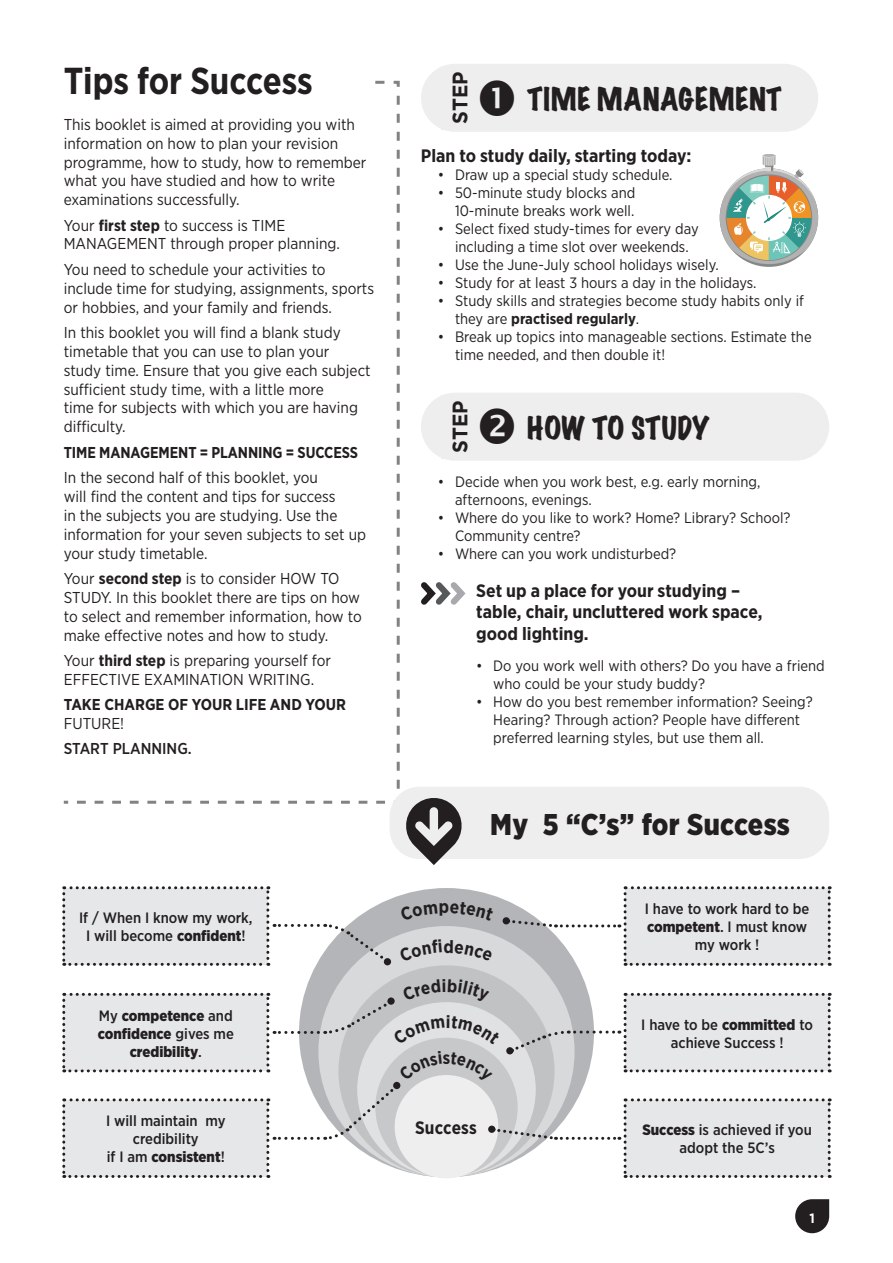
<style>
.page{position:relative;width:893px;height:1263px;background:#fff}
.page>*{position:absolute;margin:0;border:0;box-sizing:border-box;transform-origin:0 0}
.Bold-flood{font:700 37.5px "Gotham Narrow";color:#231f20;scale:.95 1}
.Bold_Bullet{font:900 30px "Gotham Narrow";letter-spacing:.01em;color:#231f20;scale:.96 1}
.step{font:expanded 28.5px "Marker Felt";letter-spacing:.03em;color:#231f20;scale:.95 1}
.step-2{font:expanded 28.5px "Marker Felt";color:#231f20;scale:.95 1}
.Step_word{font:700 21px "Gotham";color:#231f20;scale:.95 1}
.Bd_Narrow_12pt{font:700 18px/21.6px "Gotham Narrow";color:#231f20}
.Bold_Bullet-2{font:700 18px "Gotham Narrow";letter-spacing:.005em;color:#231f20}
.Responses-1{font:15.75px/18.9px "Gotham Narrow";color:#231f20}
.Responses-1-2{font:700 15.75px/18.9px "Gotham Narrow";color:#231f20}
.Narrow_Bd_Centre-12p{font:700 15.75px "Gotham Narrow";letter-spacing:-.005em;color:#231f20;scale:.95 1}
.Responses-1-3{font:500 15.75px "Gotham Narrow";color:#231f20}
.t1{font:15px/18px "Gotham Narrow";color:#231f20}
.Bold_Bullet-3{font:500 15px/18px "Gotham Narrow";color:#231f20;text-align:center}
.Bold_Bullet-4{font:900 15px/18px "Gotham Narrow";color:#231f20;text-align:center}
.t2{font:700 13.5px "Gotham";color:#fff;scale:.95 1}
.s1{font-weight:700}
.s2{font-weight:400}
.s3{font-weight:900}
.s4{font-weight:500}
</style>
<div class="page">
<svg style="left:795px;top:1199px;width:34px;height:34px"></svg>
<svg style="left:720px;top:154px;width:98px;height:110px"></svg>
<div style="left:421px;top:64px;width:397px;height:68px;background:#eeeeef;border-radius:34px"></div>
<div style="left:421px;top:393px;width:408px;height:68px;background:#eeeeef;border-radius:34px"></div>
<svg style="left:421px;top:582px;width:45px;height:23px"></svg>
<svg style="left:63px;top:80px;width:337px;height:725px"></svg>
<div style="left:299px;top:888px;width:295px;height:289px;background:#b4b5b8;border-radius:50%"></div>
<div style="left:318px;top:926px;width:257px;height:251px;background:#d8d9db;border-radius:50%"></div>
<div style="left:338px;top:965px;width:216px;height:212px;background:#c1c2c4;border-radius:50%"></div>
<svg style="left:508px;top:886px;width:323px;height:80px"></svg>
<div style="left:503px;top:917px;width:7px;height:7px;background:#231f20;border-radius:50%"></div>
<svg style="left:324px;top:922px;width:62px;height:40px"></svg>
<svg style="left:62px;top:886px;width:256px;height:80px"></svg>
<div style="left:384px;top:958px;width:7px;height:7px;background:#231f20;border-radius:50%"></div>
<svg style="left:62px;top:993px;width:256px;height:79px"></svg>
<svg style="left:62px;top:1098px;width:256px;height:80px"></svg>
<div style="left:390px;top:787px;width:439px;height:72px;background:#eeeeef;border-radius:30px"></div>
<div style="left:64px;top:64px;width:310px;height:723px;background:#fff"></div>
<svg style="left:406px;top:798px;width:56px;height:67px"></svg>
<svg style="left:324px;top:979px;width:507px;height:199px"></svg>
<p class="Bold-flood" style="left:64px;top:57px;width:264px">Tips for Success</p>
<p class="Responses-1" style="left:64px;top:114px;width:304px">This booklet is aimed at providing you with information on how to plan your revision programme, how to study, how to remember what you have studied and how to write examinations successfully.</p>
<p class="Responses-1" style="left:64px;top:215px;width:278px">Your <span class="s1">first step</span> to success is TIME<br>MANAGEMENT through proper planning.</p>
<p class="Responses-1" style="left:64px;top:259px;width:312px">You need to schedule your activities to include time for studying, assignments, sports or hobbies, and your family and friends.</p>
<p class="Responses-1" style="left:64px;top:323px;width:308px">In this booklet you will find a blank study timetable that you can use to plan your study time. Ensure that you give each subject sufficient study time, with a little more<br>time for subjects with which you are having difficulty.</p>
<p class="Narrow_Bd_Centre-12p" style="left:64px;top:442px;width:311px">TIME MANAGEMENT = PLANNING = SUCCESS</p>
<p class="Responses-1" style="left:64px;top:468px;width:304px">In the second half of this booklet, you<br>will find the content and tips for success<br>in the subjects you are studying. Use the information for your seven subjects to set up your study timetable.</p>
<p class="Responses-1" style="left:64px;top:568px;width:300px">Your <span class="s1">second step</span> is to consider HOW TO STUDY. In this booklet there are tips on how to select and remember information, how to make effective notes and how to study.</p>
<p class="Responses-1" style="left:64px;top:650px;width:269px">Your <span class="s1">third step</span> is preparing yourself for<br>EFFECTIVE EXAMINATION WRITING.</p>
<p class="Responses-1-2" style="left:64px;top:695px;width:284px">TAKE CHARGE OF YOUR LIFE AND YOUR<br><span class="s2">FUTURE!</span></p>
<p class="Responses-1-3" style="left:64px;top:739px;width:130px">START PLANNING.</p>
<p class="Bold_Bullet-3" style="left:79px;top:908px;width:175px">If / When I know my work,<br>I will become <span class="s3">confident</span>!</p>
<p class="Bold_Bullet-4" style="left:98px;top:1006px;width:138px"><span class="s4">My</span> competence <span class="s4">and </span>confidence <span class="s4">gives me </span>credibility<span class="s4">.</span></p>
<p class="Bold_Bullet-3" style="left:106px;top:1112px;width:121px">I will maintain my credibility</p>
<p class="Bold_Bullet-4" style="left:107px;top:1148px;width:120px"><span class="s4">if I am</span> consistent<span class="s4">!</span></p>
<p class="Step_word" style="left:446px;top:124px;width:56px;rotate:-90deg">STEP</p>
<p class="step" style="left:527px;top:77px;width:270px">TIME MANAGEMENT</p>
<p class="Bd_Narrow_12pt" style="left:421px;top:145px;width:272px">Plan to study daily, starting today:</p>
<p class="t1" style="left:438px;top:165px;width:236px">• Draw up a special study schedule.</p>
<p class="t1" style="left:438px;top:183px;width:199px;text-align:right">• 50-minute study blocks and<br>10-minute breaks work well.</p>
<p class="t1" style="left:438px;top:219px;width:262px;text-align:center">• Select fixed study-times for every day including a time slot over weekends.</p>
<p class="t1" style="left:438px;top:255px;width:282px">• Use the June-July school holidays wisely.</p>
<p class="t1" style="left:438px;top:273px;width:320px">• Study for at least 3 hours a day in the holidays.</p>
<p class="t1" style="left:455px;top:291px;width:350px;text-indent:-17px">• Study skills and strategies become study habits only if they are <span class="s1">practised regularly</span>.</p>
<p class="t1" style="left:455px;top:327px;width:358px;text-indent:-17px">• Break up topics into manageable sections. Estimate the time needed, and then double it!</p>
<p class="Step_word" style="left:446px;top:453px;width:56px;rotate:-90deg">STEP</p>
<p class="step-2" style="left:527px;top:406px;width:194px">HOW TO STUDY</p>
<p class="t1" style="left:455px;top:473px;width:307px;text-indent:-17px">• Decide when you work best, e.g. early morning, afternoons, evenings.</p>
<p class="t1" style="left:455px;top:509px;width:337px;text-indent:-17px">• Where do you like to work? Home? Library? School?<br>Community centre?</p>
<p class="t1" style="left:438px;top:545px;width:240px">• Where can you work undisturbed?</p>
<p class="Bd_Narrow_12pt" style="left:476px;top:579px;width:288px">Set up a place for your studying – table, chair, uncluttered work space, good lighting.</p>
<p class="t1" style="left:493px;top:656px;width:333px;text-indent:-17px">• Do you work well with others? Do you have a friend who could be your study buddy?</p>
<p class="t1" style="left:493px;top:692px;width:321px;text-indent:-17px">• How do you best remember information? Seeing?<br>Hearing? Through action? People have different preferred learning styles, but use them all.</p>
<p class="Bold_Bullet" style="left:490px;top:804px;width:314px">My 5 “C’s” for Success</p>
<p class="Bold_Bullet-3" style="left:645px;top:899px;width:166px">I have to work hard to be <span class="s3">competent</span>. I must know my work !</p>
<p class="Bold_Bullet-3" style="left:641px;top:1015px;width:173px">I have to be <span class="s3">committed</span> to achieve Success !</p>
<p class="Bold_Bullet-2" style="left:415px;top:1116px;width:63px">Success</p>
<p class="Bold_Bullet-3" style="left:642px;top:1121px;width:171px"><span class="s3">Success</span> is achieved if you adopt the 5C’s</p>
<p class="t2" style="left:809px;top:1209px;width:7px">1</p>
</div>
